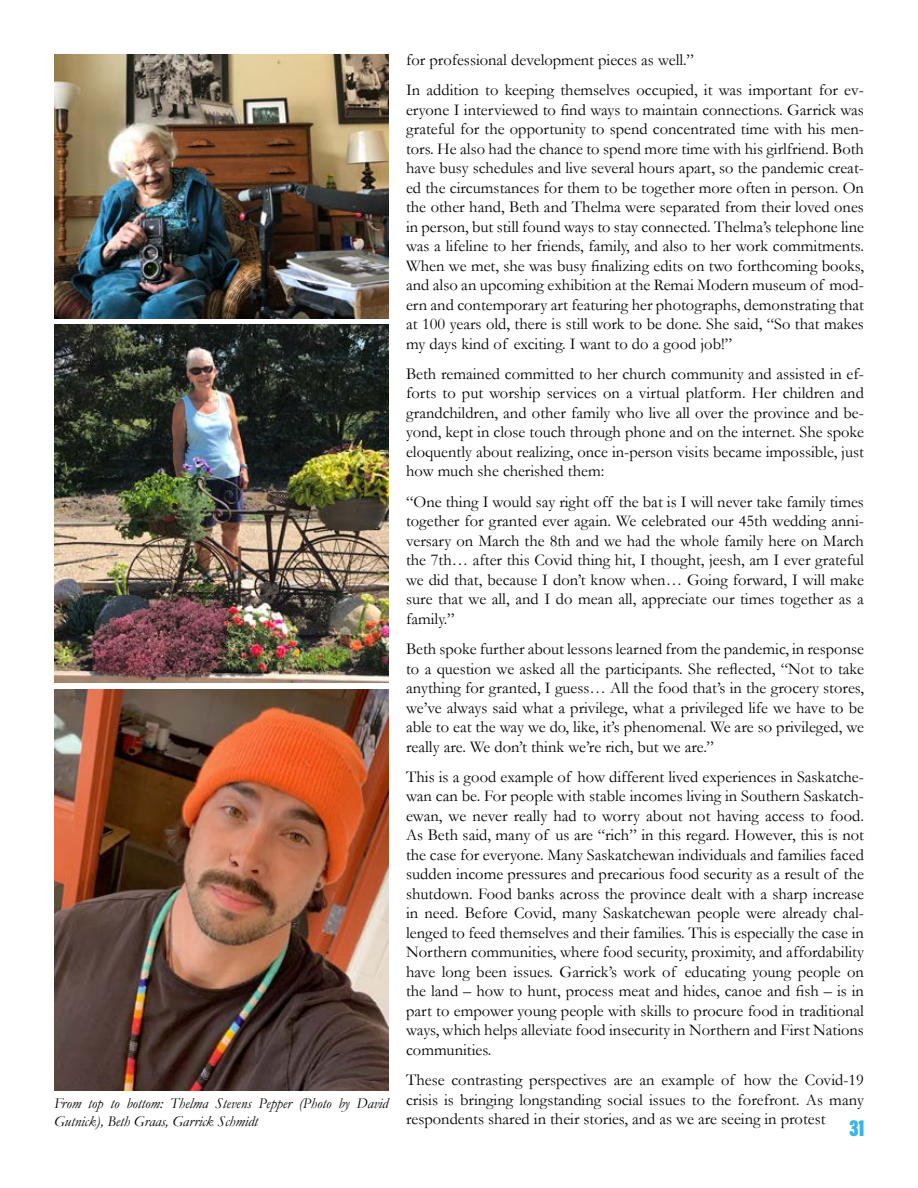
<style>
.page{position:relative;width:918px;height:1188px;background:#fff}
.page>*{position:absolute;margin:0;border:0;box-sizing:border-box;transform-origin:0 0}
.t1{font:24px "Acumin Variable Concept";color:#3cb4e5}
.t2{font:16.5px/19.5px "Garamond";color:#000;text-align:justify}
.t3{font:italic 15px/18px "Garamond";color:#000}
</style>
<div class="page">
<img style="left:54px;top:54px;width:334px;height:265px">
<img style="left:54px;top:324px;width:334px;height:359px">
<img style="left:54px;top:690px;width:334px;height:400px">
<p class="t3" style="left:54px;top:1094px;width:336px">From top to bottom: Thelma Stevens Pepper (Photo by David<br>Gutnick), Beth Graas, Garrick Schmidt</p>
<p class="t2" style="left:406px;top:44px;width:459px;line-height:30.3px">for professional development pieces as well.”<br>In addition to keeping themselves occupied, it was important for ev-</p>
<p class="t2" style="left:406px;top:99px;width:459px">eryone I interviewed to find ways to maintain connections. Garrick was grateful for the opportunity to spend concentrated time with his men&shy;tors. He also had the chance to spend more time with his girlfriend. Both have busy schedules and live several hours apart, so the pandemic creat&shy;ed the circumstances for them to be together more often in person. On the other hand, Beth and Thelma were separated from their loved ones in person, but still found ways to stay connected. Thelma’s telephone line was a lifeline to her friends, family, and also to her work commitments.<br>When we met, she was busy finalizing edits on two forthcoming books, and also an upcoming exhibition at the Remai Modern museum of mod&shy;ern and contemporary art featuring her photographs, demonstrating that at 100 years old, there is still work to be done. She said, “So that makes my days kind of exciting. I want to do a good job!”</p>
<p class="t2" style="left:406px;top:364px;width:459px">Beth remained committed to her church community and assisted in ef&shy;forts to put worship services on a virtual platform. Her children and grandchildren, and other family who live all over the province and be&shy;yond, kept in close touch through phone and on the internet. She spoke eloquently about realizing, once in-person visits became impossible, just how much she cherished them:</p>
<p class="t2" style="left:406px;top:491px;width:459px">“One thing I would say right off the bat is I will never take family times together for granted ever again. We celebrated our 45th wedding anni&shy;versary on March the 8th and we had the whole family here on March the 7th… after this Covid thing hit, I thought, jeesh, am I ever grateful we did that, because I don’t know when… Going forward, I will make sure that we all, and I do mean all, appreciate our times together as a family.”</p>
<p class="t2" style="left:406px;top:639px;width:459px">Beth spoke further about lessons learned from the pandemic, in response to a question we asked all the participants. She reflected, “Not to take anything for granted, I guess… All the food that’s in the grocery stores, we’ve always said what a privilege, what a privileged life we have to be able to eat the way we do, like, it’s phenomenal. We are so privileged, we really are. We don’t think we’re rich, but we are.”</p>
<p class="t2" style="left:406px;top:766px;width:459px">This is a good example of how different lived experiences in Saskatche&shy;wan can be. For people with stable incomes living in Southern Saskatch&shy;ewan, we never really had to worry about not having access to food.<br>As Beth said, many of us are “rich” in this regard. However, this is not the case for everyone. Many Saskatchewan individuals and families faced sudden income pressures and precarious food security as a result of the shutdown. Food banks across the province dealt with a sharp increase in need. Before Covid, many Saskatchewan people were already chal&shy;lenged to feed themselves and their families. This is especially the case in Northern communities, where food security, proximity, and affordability have long been issues. Garrick’s work of educating young people on the land – how to hunt, process meat and hides, canoe and fish – is in part to empower young people with skills to procure food in traditional ways, which helps alleviate food insecurity in Northern and First Nations communities.</p>
<p class="t2" style="left:406px;top:1070px;width:459px">These contrasting perspectives are an example of how the Covid-19 crisis is bringing longstanding social issues to the forefront. As many respondents shared in their stories, and as we are seeing in protest</p>
<h1 class="t1" style="left:849px;top:1111px;width:17px">31</h1>
</div>
